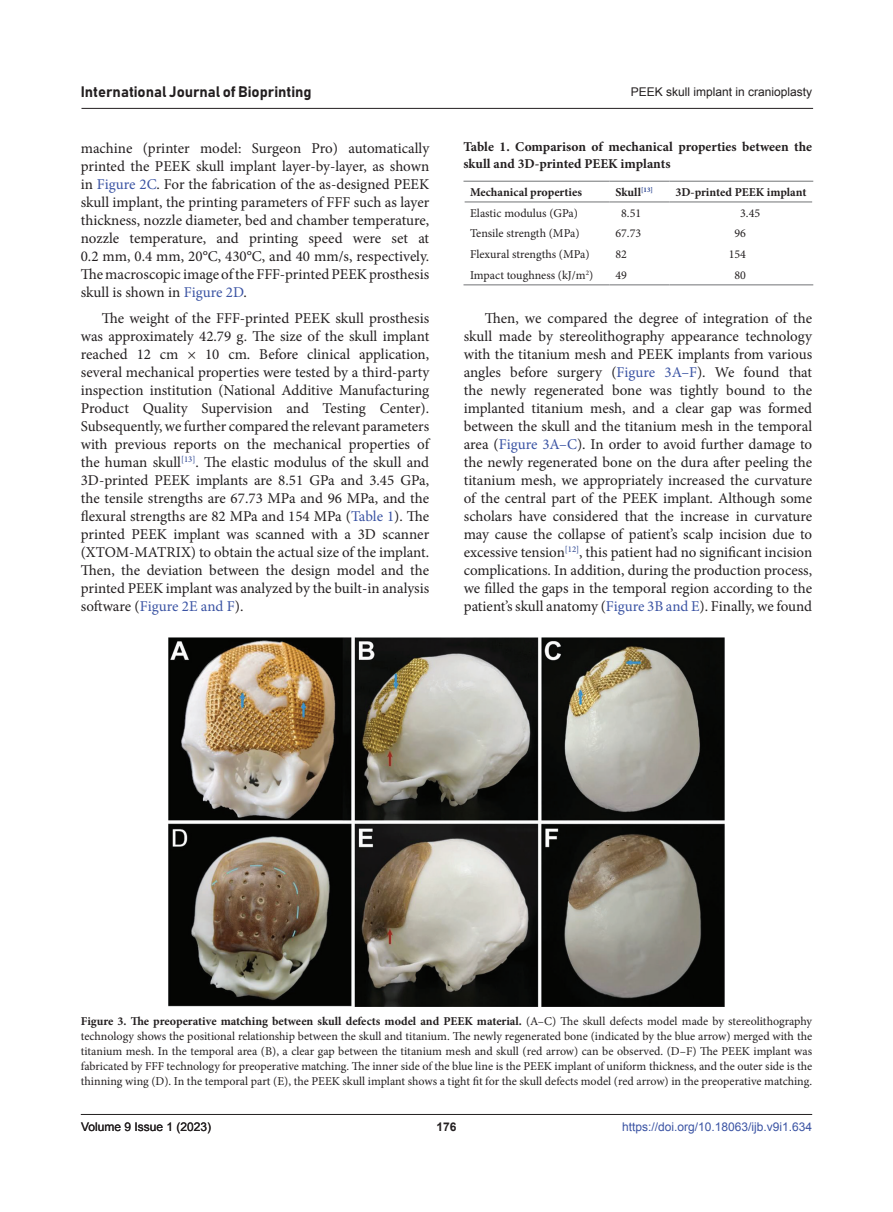
<style>
.page{position:relative;width:893px;height:1212px;background:#fff}
.page>*{position:absolute;margin:0;border:0;box-sizing:border-box;transform-origin:0 0}
.body_text{font:15px/18px "Minion Pro";letter-spacing:-.005em;color:#231f20;text-align:justify}
.t1{font:15px "Bahnschrift";color:#231f20}
.TCaption{font:700 13.5px/16.5px "Minion Pro";color:#231f20}
.figLends{font:12px/15px "Minion Pro";color:#231f20;text-align:justify}
.tbody{font:12px "Minion Pro";color:#231f20}
.thead{font:700 12px "Minion Pro";color:#231f20}
.t2{font:12px "Arial";color:#231f20}
.t3{font:12px "Arial";color:#3a53a3}
.t4{font:700 12px "Arial";color:#231f20}
.s1{color:#3a53a3}
.s2{font-weight:700}
</style>
<div class="page">
<hr style="left:81px;top:1114px;width:731px;height:1px;background:#231f20">
<hr style="left:81px;top:108px;width:732px;height:1px;background:#231f20">
<hr style="left:463px;top:181px;width:146px;height:1px;background:#818385">
<hr style="left:609px;top:181px;width:60px;height:1px;background:#818385">
<hr style="left:669px;top:181px;width:144px;height:1px;background:#818385">
<hr style="left:465px;top:201px;width:144px;height:1px;background:#818385">
<hr style="left:609px;top:201px;width:60px;height:1px;background:#818385">
<hr style="left:669px;top:201px;width:143px;height:1px;background:#818385">
<hr style="left:463px;top:284px;width:146px;height:1px;background:#818385">
<hr style="left:609px;top:284px;width:60px;height:1px;background:#818385">
<hr style="left:669px;top:284px;width:144px;height:1px;background:#818385">
<img style="left:169px;top:637px;width:555px;height:370px">
<p class="t1" style="left:81px;top:83px;width:232px">International Journal of Bioprinting</p>
<p class="t2" style="left:631px;top:84px;width:183px">PEEK skull implant in cranioplasty</p>
<p class="body_text" style="left:81px;top:139px;width:350px">machine (printer model: Surgeon Pro) automatically printed the PEEK skull implant layer-by-layer, as shown in <span class="s1">Figure 2C</span>. For the fabrication of the as-designed PEEK skull implant, the printing parameters of FFF such as layer thickness, nozzle diameter, bed and chamber temperature, nozzle temperature, and printing speed were set at 0.2 mm, 0.4 mm, 20°C, 430°C, and 40 mm/s, respectively.<br>The macroscopic image of the FFF-printed PEEK prosthesis skull is shown in <span class="s1">Figure 2D</span>.</p>
<p class="body_text" style="left:81px;top:309px;width:350px;text-indent:21px">The weight of the FFF-printed PEEK skull prosthesis was approximately 42.79 g. The size of the skull implant reached 12 cm × 10 cm. Before clinical application, several mechanical properties were tested by a third-party inspection institution (National Additive Manufacturing Product Quality Supervision and Testing Center).<br>Subsequently, we further compared the relevant parameters with previous reports on the mechanical properties of the human skull<sup>[13]</sup>. The elastic modulus of the skull and 3D-printed PEEK implants are 8.51 GPa and 3.45 GPa, the tensile strengths are 67.73 MPa and 96 MPa, and the flexural strengths are 82 MPa and 154 MPa (<span class="s1">Table 1</span>). The printed PEEK implant was scanned with a 3D scanner (XTOM-MATRIX) to obtain the actual size of the implant.<br>Then, the deviation between the design model and the printed PEEK implant was analyzed by the built-in analysis software (<span class="s1">Figure 2E and F</span>).</p>
<p class="body_text" style="left:464px;top:310px;width:350px;text-indent:21px">Then, we compared the degree of integration of the skull made by stereolithography appearance technology with the titanium mesh and PEEK implants from various angles before surgery (<span class="s1">Figure 3A–F</span>). We found that the newly regenerated bone was tightly bound to the implanted titanium mesh, and a clear gap was formed between the skull and the titanium mesh in the temporal area (<span class="s1">Figure 3A–C</span>). In order to avoid further damage to the newly regenerated bone on the dura after peeling the titanium mesh, we appropriately increased the curvature of the central part of the PEEK implant. Although some scholars have considered that the increase in curvature may cause the collapse of patient’s scalp incision due to excessive tension<sup>[12]</sup>, this patient had no significant incision complications. In addition, during the production process, we filled the gaps in the temporal region according to the patient’s skull anatomy (<span class="s1">Figure 3B and E</span>). Finally, we found</p>
<p class="TCaption" style="left:463px;top:139px;width:350px">Table 1. Comparison of mechanical properties between the skull and 3D-printed PEEK implants</p>
<p class="thead" style="left:470px;top:184px;width:113px">Mechanical properties</p>
<p class="thead" style="left:615px;top:184px;width:39px">Skull<sup>[13]</sup></p>
<p class="thead" style="left:675px;top:184px;width:133px">3D-printed PEEK implant</p>
<p class="tbody" style="left:470px;top:205px;width:109px">Elastic modulus (GPa)</p>
<p class="tbody" style="left:621px;top:205px;width:22px">8.51</p>
<p class="tbody" style="left:740px;top:205px;width:22px">3.45</p>
<p class="tbody" style="left:470px;top:225px;width:111px">Tensile strength (MPa)</p>
<p class="tbody" style="left:615px;top:225px;width:27px">67.73</p>
<p class="tbody" style="left:734px;top:225px;width:13px">96</p>
<p class="tbody" style="left:470px;top:246px;width:121px">Flexural strengths (MPa)</p>
<p class="tbody" style="left:615px;top:246px;width:13px">82</p>
<p class="tbody" style="left:729px;top:246px;width:19px">154</p>
<p class="tbody" style="left:470px;top:267px;width:125px">Impact toughness (kJ/m<sup>2</sup>)</p>
<p class="tbody" style="left:615px;top:267px;width:13px">49</p>
<p class="tbody" style="left:734px;top:267px;width:13px">80</p>
<p class="figLends" style="left:81px;top:1013px;width:733px"><span class="s2">Figure 3. The preoperative matching between skull defects model and PEEK material.</span> (A–C) The skull defects model made by stereolithography technology shows the positional relationship between the skull and titanium. The newly regenerated bone (indicated by the blue arrow) merged with the titanium mesh. In the temporal area (B), a clear gap between the titanium mesh and skull (red arrow) can be observed. (D–F) The PEEK implant was fabricated by FFF technology for preoperative matching. The inner side of the blue line is the PEEK implant of uniform thickness, and the outer side is the thinning wing (D). In the temporal part (E), the PEEK skull implant shows a tight fit for the skull defects model (red arrow) in the preoperative matching.</p>
<p class="t2" style="left:81px;top:1119px;width:132px">Volume 9 Issue 1 (2023)</p>
<p class="t4" style="left:436px;top:1119px;width:22px">176</p>
<p class="t3" style="left:622px;top:1119px;width:192px">https://doi.org/10.18063/ijb.v9i1.634</p>
</div>
